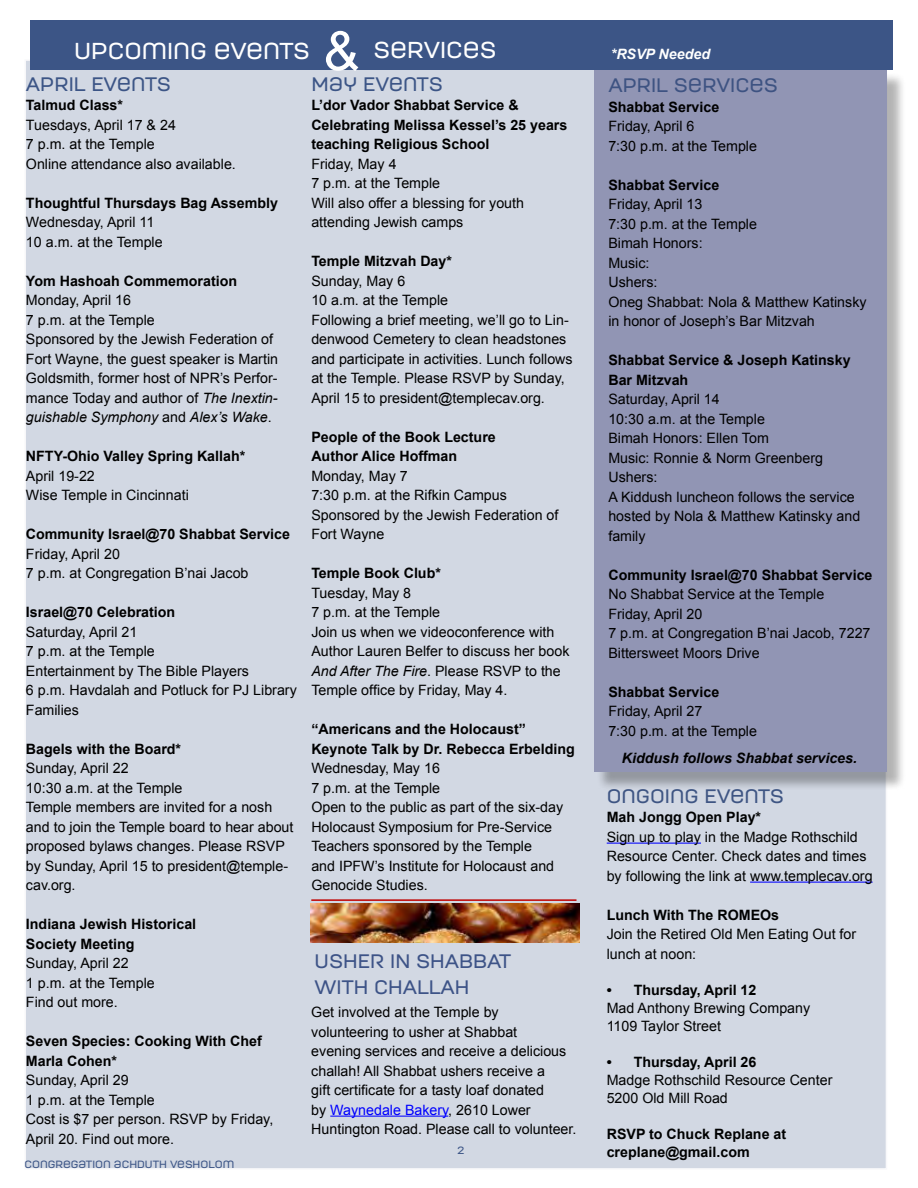
<style>
.page{position:relative;width:918px;height:1188px;background:#fff}
.page>*{position:absolute;margin:0;border:0;box-sizing:border-box;transform-origin:0 0}
.t1{font:54px "Arial";color:#fff}
.t2{font:500 23.1px "Moderna Unicase";color:#fff}
.t3{font:500 19.5px/26.2px "Moderna Unicase";color:#3d5387}
.t4{font:500 19.5px "Moderna Unicase";color:#3c5586}
.t5{font:500 19.5px "Moderna Unicase";color:#3e5583}
.t6{font:500 19.5px "Moderna Unicase";color:#3e5382}
.t7{font:14.25px/19.5px "Arial";color:#000}
.t8{font:700 14.25px/19.5px "Arial";color:#000}
.t9{font:14.25px/19.5px "Arial";color:#000101}
.t10{font:700 14.25px/18px "Arial";color:#000101}
.t11{font:italic 700 14.25px "Arial";color:#000}
.t12{font:italic 700 14.25px "Arial";color:#fff}
.t13{font:500 10.5px "Moderna Unicase";color:#3c5586}
.s1{font-style:italic}
.s2{color:#00f}
</style>
<div class="page">
<div style="left:25px;top:60px;width:861px;height:1109px;background:#d2d8e3"></div>
<div style="left:30px;top:21px;width:863px;height:49px;background:#3c5586"></div>
<div style="left:596px;top:72px;width:310px;height:719px;background:#000;opacity:.3"></div>
<div style="left:594px;top:70px;width:293px;height:702px;background:#9195b4"></div>
<hr style="left:607px;top:843px;width:94px;height:1px;background:#00f">
<hr style="left:750px;top:882px;width:123px;height:1px;background:#00f">
<hr style="left:330px;top:1116px;width:118px;height:1px;background:#00f">
<hr style="left:311px;top:899px;width:266px;height:2px;background:#c00000">
<img style="left:311px;top:904px;width:268px;height:39px">
<h2 class="t2" style="left:74px;top:33px;width:237px">UPCOMING EVENTS</h2>
<h1 class="t1" style="left:324px;top:16px;width:38px">&amp;</h1>
<h2 class="t2" style="left:373px;top:32px;width:125px">SERVICES</h2>
<h3 class="t4" style="left:26px;top:69px;width:146px">APRIL EVENTS</h3>
<p class="t8" style="left:26px;top:96px;width:99px">Talmud Class*</p>
<p class="t7" style="left:26px;top:115px;width:211px">Tuesdays, April 17 &amp; 24<br>7 p.m. at the Temple<br>Online attendance also available.</p>
<p class="t8" style="left:26px;top:194px;width:254px">Thoughtful Thursdays Bag Assembly</p>
<p class="t7" style="left:26px;top:213px;width:138px">Wednesday, April 11<br>10 a.m. at the Temple</p>
<p class="t8" style="left:26px;top:272px;width:213px">Yom Hashoah Commemoration</p>
<p class="t7" style="left:26px;top:291px;width:254px">Monday, April 16<br>7 p.m. at the Temple<br>Sponsored by the Jewish Federation of<br>Fort Wayne, the guest speaker is Martin<br>Goldsmith, former host of NPR’s Perfor&shy;mance Today and author of <span class="s1">The Inextin&shy;guishable Symphony</span> and <span class="s1">Alex’s Wake</span>.</p>
<p class="t8" style="left:26px;top:447px;width:221px">NFTY-Ohio Valley Spring Kallah*</p>
<p class="t7" style="left:26px;top:466px;width:164px">April 19-22<br>Wise Temple in Cincinnati</p>
<p class="t8" style="left:26px;top:525px;width:266px">Community Israel@70 Shabbat Service</p>
<p class="t7" style="left:26px;top:544px;width:224px">Friday, April 20<br>7 p.m. at Congregation B’nai Jacob</p>
<p class="t8" style="left:26px;top:603px;width:151px">Israel@70 Celebration</p>
<p class="t7" style="left:26px;top:622px;width:272px">Saturday, April 21<br>7 p.m. at the Temple<br>Entertainment by The Bible Players<br>6 p.m. Havdalah and Potluck for PJ Library<br>Families</p>
<p class="t8" style="left:26px;top:739px;width:157px">Bagels with the Board*</p>
<p class="t7" style="left:26px;top:759px;width:269px">Sunday, April 22<br>10:30 a.m. at the Temple<br>Temple members are invited for a nosh and to join the Temple board to hear about proposed bylaws changes. Please RSVP by Sunday, April 15 to president@temple&shy;cav.org.</p>
<p class="t8" style="left:26px;top:915px;width:172px">Indiana Jewish Historical<br>Society Meeting</p>
<p class="t7" style="left:26px;top:954px;width:130px">Sunday, April 22<br>1 p.m. at the Temple<br>Find out more.</p>
<p class="t8" style="left:26px;top:1032px;width:237px">Seven Species: Cooking With Chef<br>Marla Cohen*</p>
<p class="t7" style="left:26px;top:1071px;width:249px">Sunday, April 29<br>1 p.m. at the Temple<br>Cost is $7 per person. RSVP by Friday,<br>April 20. Find out more.</p>
<h3 class="t4" style="left:311px;top:69px;width:133px">MAY EVENTS</h3>
<p class="t8" style="left:311px;top:96px;width:258px">L’dor Vador Shabbat Service &amp;<br>Celebrating Melissa Kessel’s 25 years teaching Religious School</p>
<p class="t7" style="left:311px;top:154px;width:214px">Friday, May 4<br>7 p.m. at the Temple<br>Will also offer a blessing for youth attending Jewish camps</p>
<p class="t8" style="left:311px;top:252px;width:142px">Temple Mitzvah Day*</p>
<p class="t7" style="left:311px;top:271px;width:263px">Sunday, May 6<br>10 a.m. at the Temple<br>Following a brief meeting, we’ll go to Lin&shy;denwood Cemetery to clean headstones and participate in activities. Lunch follows at the Temple. Please RSVP by Sunday, April 15 to president@templecav.org.</p>
<p class="t8" style="left:311px;top:427px;width:186px">People of the Book Lecture<br>Author Alice Hoffman</p>
<p class="t7" style="left:311px;top:466px;width:249px">Monday, May 7<br>7:30 p.m. at the Rifkin Campus<br>Sponsored by the Jewish Federation of<br>Fort Wayne</p>
<p class="t8" style="left:311px;top:564px;width:131px">Temple Book Club*</p>
<p class="t7" style="left:311px;top:583px;width:260px">Tuesday, May 8<br>7 p.m. at the Temple<br>Join us when we videoconference with<br>Author Lauren Belfer to discuss her book<br><span class="s1">And After The Fire</span>. Please RSVP to the<br>Temple office by Friday, May 4.</p>
<p class="t8" style="left:311px;top:720px;width:265px">“Americans and the Holocaust”<br>Keynote Talk by Dr. Rebecca Erbelding</p>
<p class="t7" style="left:311px;top:759px;width:253px">Wednesday, May 16<br>7 p.m. at the Temple<br>Open to the public as part of the six-day<br>Holocaust Symposium for Pre-Service<br>Teachers sponsored by the Temple<br>and IPFW’s Institute for Holocaust and<br>Genocide Studies.</p>
<h3 class="t3" style="left:315px;top:948px;width:198px">USHER IN SHABBAT<br>WITH CHALLAH</h3>
<p class="t7" style="left:311px;top:1003px;width:267px">Get involved at the Temple by volunteering to usher at Shabbat<br>evening services and receive a delicious challah! All Shabbat ushers receive a<br>gift certificate for a tasty loaf donated<br>by <span class="s2">Waynedale Bakery</span>, 2610 Lower Huntington Road. Please call to volunteer.</p>
<p class="t13" style="left:457px;top:1142px;width:9px">2</p>
<p class="t13" style="left:24px;top:1156px;width:211px">CONGREGATION ACHDUTH VESHOLOM</p>
<p class="t12" style="left:611px;top:44px;width:101px">*RSVP Needed</p>
<h3 class="t6" style="left:608px;top:70px;width:171px">APRIL SERVICES</h3>
<p class="t8" style="left:608px;top:98px;width:112px">Shabbat Service</p>
<p class="t7" style="left:608px;top:117px;width:150px">Friday, April 6<br>7:30 p.m. at the Temple</p>
<p class="t8" style="left:608px;top:176px;width:112px">Shabbat Service</p>
<p class="t7" style="left:608px;top:195px;width:260px">Friday, April 13<br>7:30 p.m. at the Temple<br>Bimah Honors:<br>Music:<br>Ushers:<br>Oneg Shabbat: Nola &amp; Matthew Katinsky in honor of Joseph’s Bar Mitzvah</p>
<p class="t8" style="left:608px;top:351px;width:244px">Shabbat Service &amp; Joseph Katinsky<br>Bar Mitzvah</p>
<p class="t7" style="left:608px;top:390px;width:253px">Saturday, April 14<br>10:30 a.m. at the Temple<br>Bimah Honors: Ellen Tom<br>Music: Ronnie &amp; Norm Greenberg<br>Ushers:<br>A Kiddush luncheon follows the service hosted by Nola &amp; Matthew Katinsky and family</p>
<p class="t8" style="left:608px;top:565px;width:266px">Community Israel@70 Shabbat Service</p>
<p class="t7" style="left:608px;top:585px;width:264px">No Shabbat Service at the Temple<br>Friday, April 20<br>7 p.m. at Congregation B’nai Jacob, 7227<br>Bittersweet Moors Drive</p>
<p class="t8" style="left:608px;top:682px;width:112px">Shabbat Service</p>
<p class="t7" style="left:608px;top:702px;width:150px">Friday, April 27<br>7:30 p.m. at the Temple</p>
<p class="t11" style="left:622px;top:748px;width:237px">Kiddush follows Shabbat services.</p>
<h3 class="t5" style="left:607px;top:781px;width:179px">ONGOING EVENTS</h3>
<p class="t10" style="left:607px;top:809px;width:156px">Mah Jongg Open Play*</p>
<p class="t9" style="left:607px;top:827px;width:267px">Sign up to play in the Madge Rothschild<br>Resource Center. Check dates and times by following the link at www.templecav.org</p>
<p class="t10" style="left:607px;top:906px;width:174px">Lunch With The ROMEOs</p>
<p class="t9" style="left:607px;top:924px;width:251px">Join the Retired Old Men Eating Out for lunch at noon:</p>
<p class="t10" style="left:607px;top:981px;width:151px">• Thursday, April 12</p>
<p class="t9" style="left:607px;top:999px;width:205px;line-height:18px">Mad Anthony Brewing Company<br>1109 Taylor Street</p>
<p class="t10" style="left:607px;top:1053px;width:151px">• Thursday, April 26</p>
<p class="t9" style="left:607px;top:1071px;width:227px;line-height:18px">Madge Rothschild Resource Center<br>5200 Old Mill Road</p>
<p class="t10" style="left:607px;top:1125px;width:181px">RSVP to Chuck Replane at creplane@gmail.com</p>
</div>
